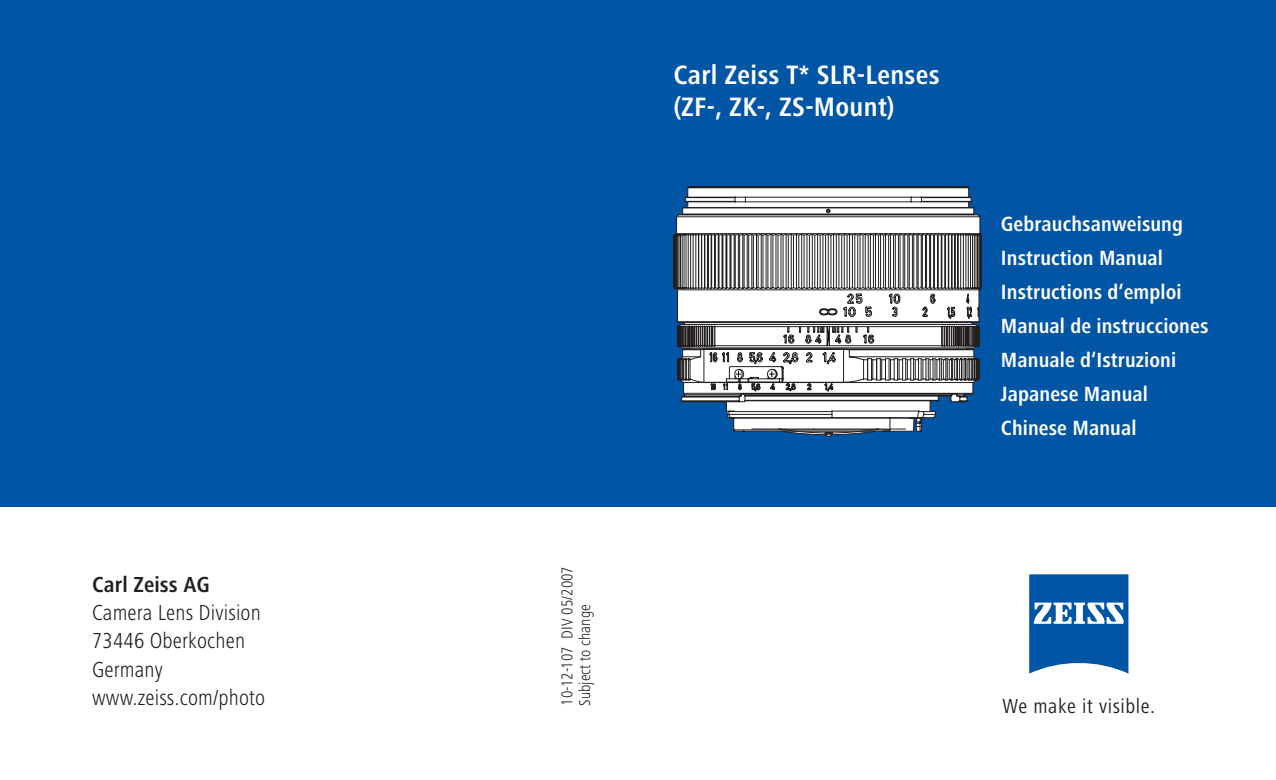
<style>
.page{position:relative;width:1276px;height:780px;background:#fff}
.page>*{position:absolute;margin:0;border:0;box-sizing:border-box;transform-origin:0 0}
.t1{font:700 condensed 27.5px/32.5px "Frutiger Next LT";letter-spacing:.01em;color:#fff}
.t2{font:300 condensed 22.5px/28.2px "Frutiger Next LT";letter-spacing:.005em;color:#231f20}
.t3{font:700 condensed 22.5px "Frutiger Next LT";letter-spacing:.005em;color:#231f20}
.t4{font:700 condensed 21.25px/34px "Frutiger Next LT";letter-spacing:.005em;color:#fff}
.t5{font:condensed 21px "Frutiger Next LT";letter-spacing:.03em;color:#231f20}
.t6{font:300 condensed 16.25px/17.5px "Frutiger Next LT";color:#231f20}
</style>
<div class="page">
<svg style="left:1029px;top:574px;width:99px;height:99px;background:#3074b5"></svg>
<div style="left:0;top:0;width:1276px;height:507px;background:#0155a5"></div>
<svg style="left:675px;top:186px;width:306px;height:250px;background:#acb1b8"></svg>
<p class="t3" style="left:92px;top:571px;width:119px">Carl Zeiss AG</p>
<p class="t2" style="left:92px;top:598px;width:174px">Camera Lens Division<br>73446 Oberkochen<br>Germany www.zeiss.com/photo</p>
<p class="t6" style="left:558px;top:705px;width:141px;rotate:-90deg">10-12-107 DIV 05/2007<br>Subject to change</p>
<p class="t1" style="left:673px;top:58px;width:267px">Carl Zeiss T* SLR-Lenses (ZF-, ZK-, ZS-Mount)</p>
<p class="t4" style="left:1001px;top:207px;width:209px">Gebrauchsanweisung<br>Instruction Manual<br>Instructions d‘emploi<br>Manual de instrucciones<br>Manuale d‘Istruzioni<br>Japanese Manual<br>Chinese Manual</p>
<p class="t5" style="left:1002px;top:694px;width:154px">We make it visible.</p>
</div>
